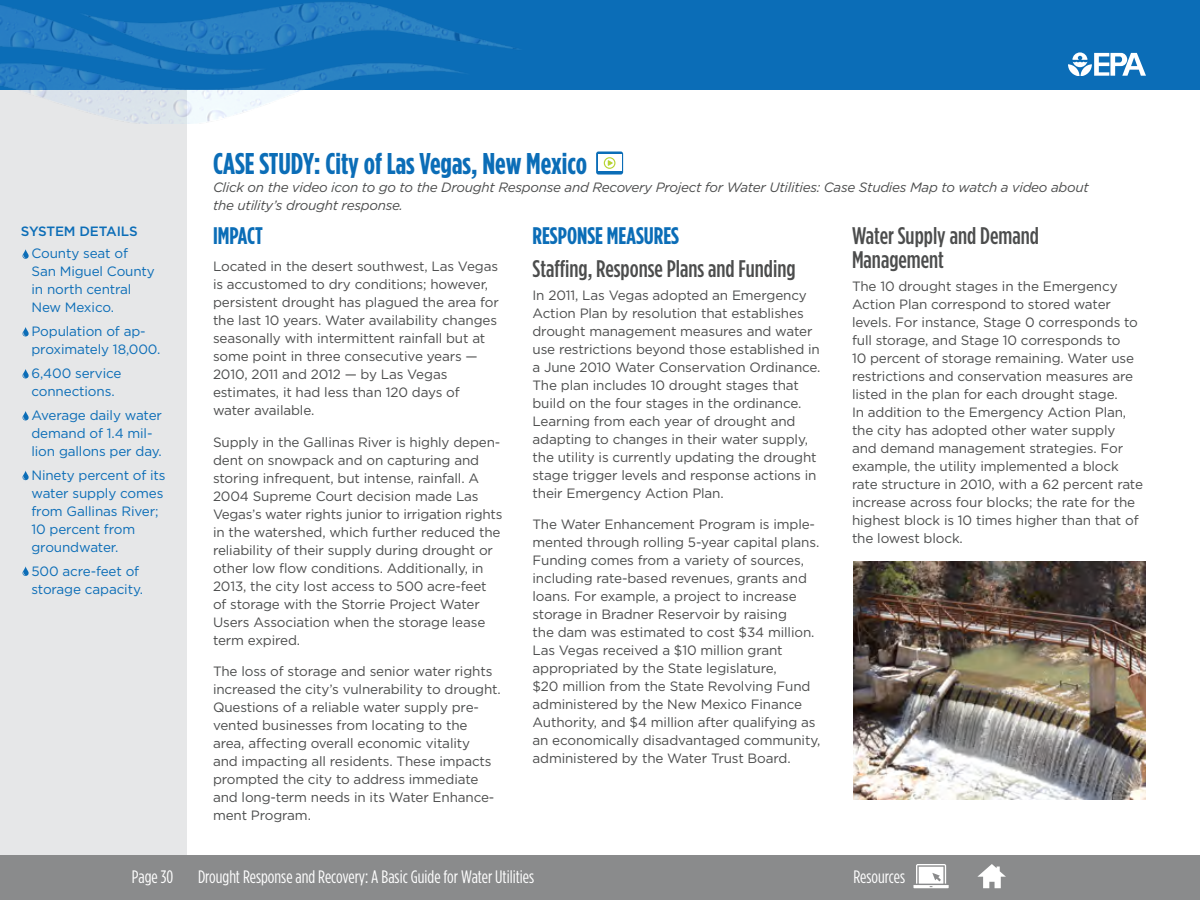
<style>
.page{position:relative;width:1200px;height:900px;background:#fff}
.page>*{position:absolute;margin:0;border:0;box-sizing:border-box;transform-origin:0 0}
.t1{font:700 30px "Gotham Condensed";color:#0b6db7}
.t2{font:500 24px/24px "Gotham Condensed";color:#4c4d4d}
.t3{font:700 24px "Gotham Condensed";color:#0b6db7}
.t4{font:18px "Gotham Condensed";color:#fff}
.t5{font:13.5px/18px "Gotham";letter-spacing:-.01em;color:#4c4d4d}
.t6{font:13.5px/18px "Gotham";letter-spacing:-.01em;color:#0b6db7}
.t7{font:italic 13.5px/18px "Gotham";letter-spacing:-.02em;color:#4c4d4d}
.t8{font:500 13.5px "Gotham";letter-spacing:-.01em;color:#0b6db7}
</style>
<div class="page">
<div style="left:0;top:90px;width:187px;height:810px;background:#e6e7e8"></div>
<div style="left:0;top:0;width:1200px;height:90px;background:#0b6db7"></div>
<svg style="left:1068px;top:52px;width:78px;height:24px"></svg>
<img style="left:0;top:2px;width:520px;height:122px">
<div style="left:0;top:855px;width:1200px;height:45px;background:#8a8b8c"></div>
<svg style="left:977px;top:864px;width:29px;height:24px"></svg>
<svg style="left:913px;top:864px;width:36px;height:24px"></svg>
<svg style="left:22px;top:249px;width:7px;height:10px"></svg>
<svg style="left:22px;top:327px;width:7px;height:9px"></svg>
<svg style="left:22px;top:369px;width:7px;height:9px"></svg>
<svg style="left:22px;top:411px;width:7px;height:9px"></svg>
<svg style="left:22px;top:471px;width:7px;height:9px"></svg>
<svg style="left:22px;top:566px;width:7px;height:10px"></svg>
<svg style="left:596px;top:152px;width:27px;height:23px"></svg>
<div style="left:598px;top:155px;width:23px;height:16px;background:#fff"></div>
<svg style="left:604px;top:157px;width:11px;height:12px"></svg>
<img style="left:854px;top:562px;width:292px;height:237px">
<p class="t8" style="left:21px;top:222px;width:118px">SYSTEM DETAILS</p>
<p class="t6" style="left:32px;top:244px;width:125px">County seat of<br>San Miguel County in north central<br>New Mexico.</p>
<p class="t6" style="left:32px;top:322px;width:131px">Population of ap&shy;proximately 18,000.</p>
<p class="t6" style="left:32px;top:364px;width:91px">6,400 service connections.</p>
<p class="t6" style="left:32px;top:406px;width:132px">Average daily water demand of 1.4 mil&shy;lion gallons per day.</p>
<p class="t6" style="left:32px;top:466px;width:136px">Ninety percent of its water supply comes from Gallinas River;<br>10 percent from groundwater.</p>
<p class="t6" style="left:32px;top:562px;width:113px">500 acre-feet of storage capacity.</p>
<h1 class="t1" style="left:213px;top:147px;width:376px">CASE STUDY: City of Las Vegas, New Mexico</h1>
<p class="t7" style="left:213px;top:178px;width:877px">Click on the video icon to go to the Drought Response and Recovery Project for Water Utilities: Case Studies Map to watch a video about the utility’s drought response.</p>
<h2 class="t3" style="left:213px;top:222px;width:51px">IMPACT</h2>
<p class="t5" style="left:213px;top:257px;width:287px">Located in the desert southwest, Las Vegas is accustomed to dry conditions; however, persistent drought has plagued the area for the last 10 years. Water availability changes seasonally with intermittent rainfall but at some point in three consecutive years — 2010, 2011 and 2012 — by Las Vegas estimates, it had less than 120 days of water available.</p>
<p class="t5" style="left:213px;top:433px;width:291px">Supply in the Gallinas River is highly depen&shy;dent on snowpack and on capturing and storing infrequent, but intense, rainfall. A 2004 Supreme Court decision made Las Vegas’s water rights junior to irrigation rights in the watershed, which further reduced the reliability of their supply during drought or other low flow conditions. Additionally, in 2013, the city lost access to 500 acre-feet of storage with the Storrie Project Water Users Association when the storage lease term expired.</p>
<p class="t5" style="left:213px;top:662px;width:289px">The loss of storage and senior water rights increased the city’s vulnerability to drought.<br>Questions of a reliable water supply pre&shy;vented businesses from locating to the area, affecting overall economic vitality<br>and impacting all residents. These impacts prompted the city to address immediate and long-term needs in its Water Enhance&shy;ment Program.</p>
<h2 class="t3" style="left:532px;top:222px;width:148px">RESPONSE MEASURES</h2>
<h3 class="t2" style="left:532px;top:256px;width:265px">Staffing, Response Plans and Funding</h3>
<p class="t5" style="left:532px;top:286px;width:290px">In 2011, Las Vegas adopted an Emergency Action Plan by resolution that establishes drought management measures and water use restrictions beyond those established in a June 2010 Water Conservation Ordinance.<br>The plan includes 10 drought stages that build on the four stages in the ordinance.<br>Learning from each year of drought and adapting to changes in their water supply, the utility is currently updating the drought stage trigger levels and response actions in their Emergency Action Plan.</p>
<p class="t5" style="left:532px;top:515px;width:289px">The Water Enhancement Program is imple&shy;mented through rolling 5-year capital plans.<br>Funding comes from a variety of sources, including rate-based revenues, grants and loans. For example, a project to increase storage in Bradner Reservoir by raising<br>the dam was estimated to cost $34 million.<br>Las Vegas received a $10 million grant appropriated by the State legislature,<br>$20 million from the State Revolving Fund administered by the New Mexico Finance Authority, and $4 million after qualifying as an economically disadvantaged community, administered by the Water Trust Board.</p>
<h3 class="t2" style="left:852px;top:223px;width:188px">Water Supply and Demand<br>Management</h3>
<p class="t5" style="left:852px;top:277px;width:293px">The 10 drought stages in the Emergency Action Plan correspond to stored water levels. For instance, Stage 0 corresponds to full storage, and Stage 10 corresponds to<br>10 percent of storage remaining. Water use restrictions and conservation measures are listed in the plan for each drought stage.<br>In addition to the Emergency Action Plan, the city has adopted other water supply and demand management strategies. For example, the utility implemented a block rate structure in 2010, with a 62 percent rate increase across four blocks; the rate for the highest block is 10 times higher than that of the lowest block.</p>
<h3 class="t4" style="left:132px;top:866px;width:43px">Page 30</h3>
<h3 class="t4" style="left:198px;top:866px;width:338px">Drought Response and Recovery: A Basic Guide for Water Utilities</h3>
<h3 class="t4" style="left:853px;top:866px;width:53px">Resources</h3>
</div>
